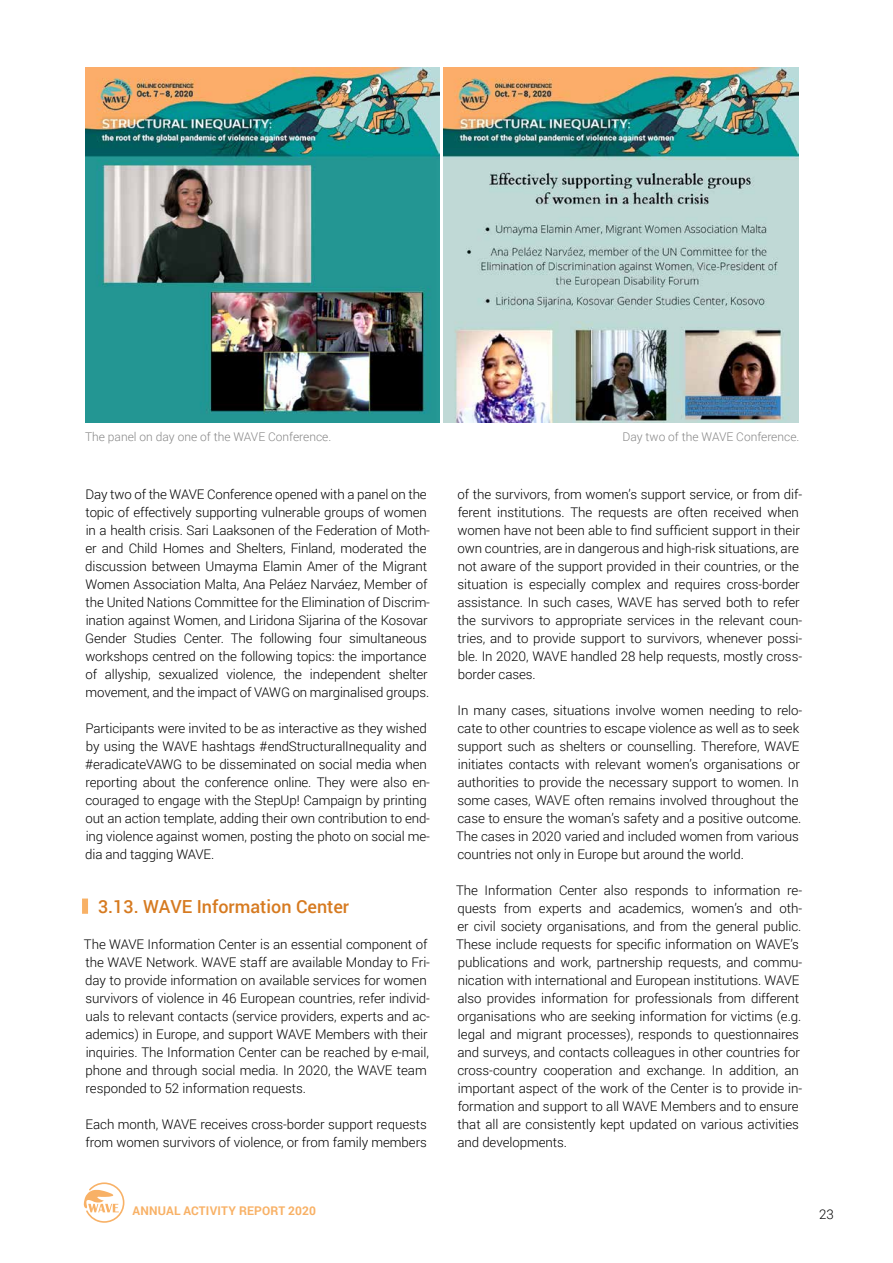
<style>
.page{position:relative;width:893px;height:1263px;background:#fff}
.page>*{position:absolute;margin:0;border:0;box-sizing:border-box;transform-origin:0 0}
.t1{font:500 18px "Roboto";color:#d67a20}
.t2{font:300 13.35px/18px "Roboto";letter-spacing:-.005em;color:#000}
.t3{font:300 12px "Roboto";color:#878787}
.t4{font:700 12px "Roboto";letter-spacing:.015em;color:#f8b166}
</style>
<div class="page">
<svg style="left:84px;top:1182px;width:40px;height:41px"></svg>
<div style="left:82px;top:898px;width:6px;height:16px;background:#f8b166"></div>
<img style="left:85px;top:67px;width:355px;height:355px">
<img style="left:444px;top:67px;width:355px;height:355px">
<p class="t3" style="left:85px;top:428px;width:248px">The panel on day one of the WAVE Conference.</p>
<p class="t3" style="left:623px;top:428px;width:178px">Day two of the WAVE Conference.</p>
<p class="t2" style="left:85px;top:485px;width:346px">Day two of the WAVE Conference opened with a panel on the topic of effectively supporting vulnerable groups of women in a health crisis. Sari Laaksonen of the Federation of Moth&shy;er and Child Homes and Shelters, Finland, moderated the discussion between Umayma Elamin Amer of the Migrant Women Association Malta, Ana Peláez Narváez, Member of the United Nations Committee for the Elimination of Discrim&shy;ination against Women, and Liridona Sijarina of the Kosovar Gender Studies Center. The following four simultaneous workshops centred on the following topics: the importance of allyship, sexualized violence, the independent shelter movement, and the impact of VAWG on marginalised groups.</p>
<p class="t2" style="left:85px;top:719px;width:346px">Participants were invited to be as interactive as they wished by using the WAVE hashtags #endStructuralInequality and #eradicateVAWG to be disseminated on social media when reporting about the conference online. They were also en&shy;couraged to engage with the StepUp! Campaign by printing out an action template, adding their own contribution to end&shy;ing violence against women, posting the photo on social me&shy;dia and tagging WAVE.</p>
<h1 class="t1" style="left:98px;top:894px;width:253px">3.13. WAVE Information Center</h1>
<p class="t2" style="left:84px;top:935px;width:348px">The WAVE Information Center is an essential component of the WAVE Network. WAVE staff are available Monday to Fri&shy;day to provide information on available services for women survivors of violence in 46 European countries, refer individ&shy;uals to relevant contacts (service providers, experts and ac&shy;ademics) in Europe, and support WAVE Members with their inquiries. The Information Center can be reached by e-mail, phone and through social media. In 2020, the WAVE team responded to 52 information requests.</p>
<p class="t2" style="left:86px;top:1115px;width:343px">Each month, WAVE receives cross-border support requests from women survivors of violence, or from family members</p>
<p class="t2" style="left:457px;top:485px;width:346px">of the survivors, from women’s support service, or from dif&shy;ferent institutions. The requests are often received when women have not been able to find sufficient support in their own countries, are in dangerous and high-risk situations, are not aware of the support provided in their countries, or the situation is especially complex and requires cross-border assistance. In such cases, WAVE has served both to refer the survivors to appropriate services in the relevant coun&shy;tries, and to provide support to survivors, whenever possi&shy;ble. In 2020, WAVE handled 28 help requests, mostly cross&shy;border cases.</p>
<p class="t2" style="left:456px;top:701px;width:348px">In many cases, situations involve women needing to relo&shy;cate to other countries to escape violence as well as to seek support such as shelters or counselling. Therefore, WAVE initiates contacts with relevant women’s organisations or authorities to provide the necessary support to women. In some cases, WAVE often remains involved throughout the case to ensure the woman’s safety and a positive outcome.<br>The cases in 2020 varied and included women from various countries not only in Europe but around the world.</p>
<p class="t2" style="left:456px;top:881px;width:348px">The Information Center also responds to information re&shy;quests from experts and academics, women’s and oth&shy;er civil society organisations, and from the general public.<br>These include requests for specific information on WAVE’s publications and work, partnership requests, and commu&shy;nication with international and European institutions. WAVE also provides information for professionals from different organisations who are seeking information for victims (e.g. legal and migrant processes), responds to questionnaires and surveys, and contacts colleagues in other countries for cross-country cooperation and exchange. In addition, an important aspect of the work of the Center is to provide in&shy;formation and support to all WAVE Members and to ensure that all are consistently kept updated on various activities and developments.</p>
<p class="t4" style="left:133px;top:1202px;width:185px">ANNUAL ACTIVITY REPORT 2020</p>
<p class="t2" style="left:819px;top:1205px;width:16px">23</p>
</div>
